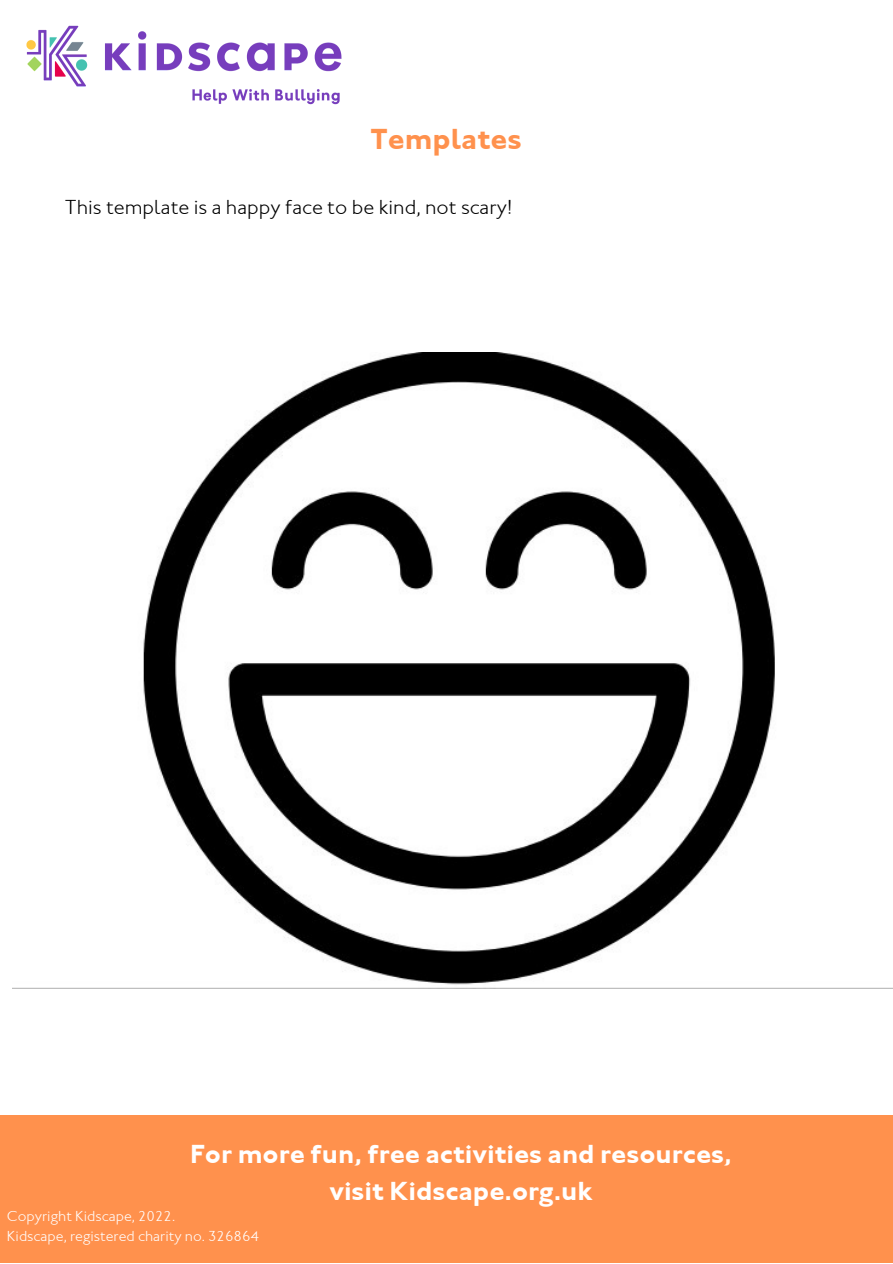
<style>
.page{position:relative;width:893px;height:1264px;background:#fff}
.page>*{position:absolute;margin:0;border:0;box-sizing:border-box;transform-origin:0 0}
.t1{font:30px "Johnston ITCTT Bold";color:#ff914d}
.t2{font:27px/37px "Johnston ITCTT Bold";color:#fff;text-align:center}
.t3{font:21px "Johnston ITCTT Light";color:#000}
.t4{font:15px/20.2px "Johnston ITCTT Light";color:#fff}
</style>
<div class="page">
<img style="left:26px;top:25px;width:316px;height:80px">
<div style="left:0;top:1115px;width:892px;height:147px;background:#ff914d"></div>
<img style="left:12px;top:353px;width:880px;height:635px">
<p class="t1" style="left:370px;top:121px;width:153px">Templates</p>
<p class="t3" style="left:65px;top:195px;width:449px">This template is a happy face to be kind, not scary!</p>
<p class="t2" style="left:190px;top:1135px;width:543px">For more fun, free activities and resources, visit Kidscape.org.uk</p>
<p class="t4" style="left:7px;top:1205px;width:253px">Copyright Kidscape, 2022.<br>Kidscape, registered charity no. 326864</p>
</div>
